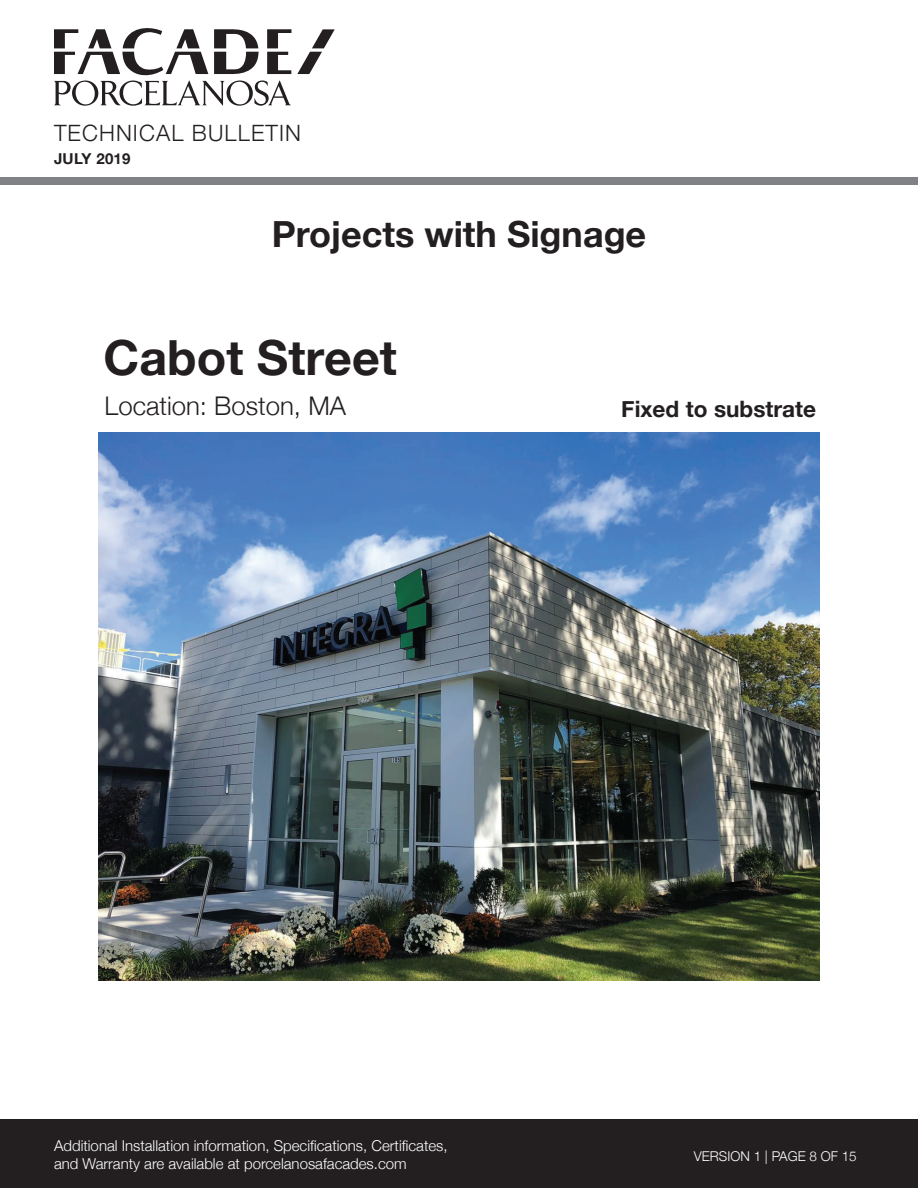
<style>
.page{position:relative;width:918px;height:1188px;background:#fff}
.page>*{position:absolute;margin:0;border:0;box-sizing:border-box;transform-origin:0 0}
.t1{font:700 48.45px "Helvetica Neue";color:#231f20}
.t2{font:700 36px "Helvetica Neue";color:#231f20}
.t3{font:300 25.8px "Helvetica Neue";color:#231f20}
.t4{font:700 22.65px "Helvetica Neue";color:#231f20}
.t5{font:300 22.5px "Helvetica Neue";letter-spacing:.05em;color:#231f20}
.t6{font:300 15px/18px "Helvetica Neue";color:#fff}
.t7{font:700 15px "Helvetica Neue";letter-spacing:.02em;color:#231f20}
.t8{font:300 13.5px "Helvetica Neue";color:#fff}
</style>
<div class="page">
<div style="left:0;top:178px;width:918px;height:7px;background:#808285"></div>
<div style="left:0;top:1119px;width:918px;height:69px;background:#231f20"></div>
<svg style="left:297px;top:29px;width:38px;height:45px"></svg>
<svg style="left:54px;top:28px;width:237px;height:78px"></svg>
<img style="left:99px;top:432px;width:720px;height:549px">
<h3 class="t5" style="left:54px;top:120px;width:249px">TECHNICAL BULLETIN</h3>
<p class="t7" style="left:54px;top:149px;width:78px">JULY 2019</p>
<h2 class="t2" style="left:272px;top:212px;width:376px">Projects with Signage</h2>
<h1 class="t1" style="left:104px;top:328px;width:295px">Cabot Street</h1>
<h3 class="t3" style="left:105px;top:390px;width:243px">Location: Boston, MA</h3>
<h3 class="t4" style="left:621px;top:395px;width:196px">Fixed to substrate</h3>
<p class="t6" style="left:54px;top:1136px;width:395px">Additional Installation information, Specifications, Certificates, and Warranty are available at porcelanosafacades.com</p>
<p class="t8" style="left:694px;top:1148px;width:164px">VERSION 1 | PAGE 8 OF 15</p>
</div>
